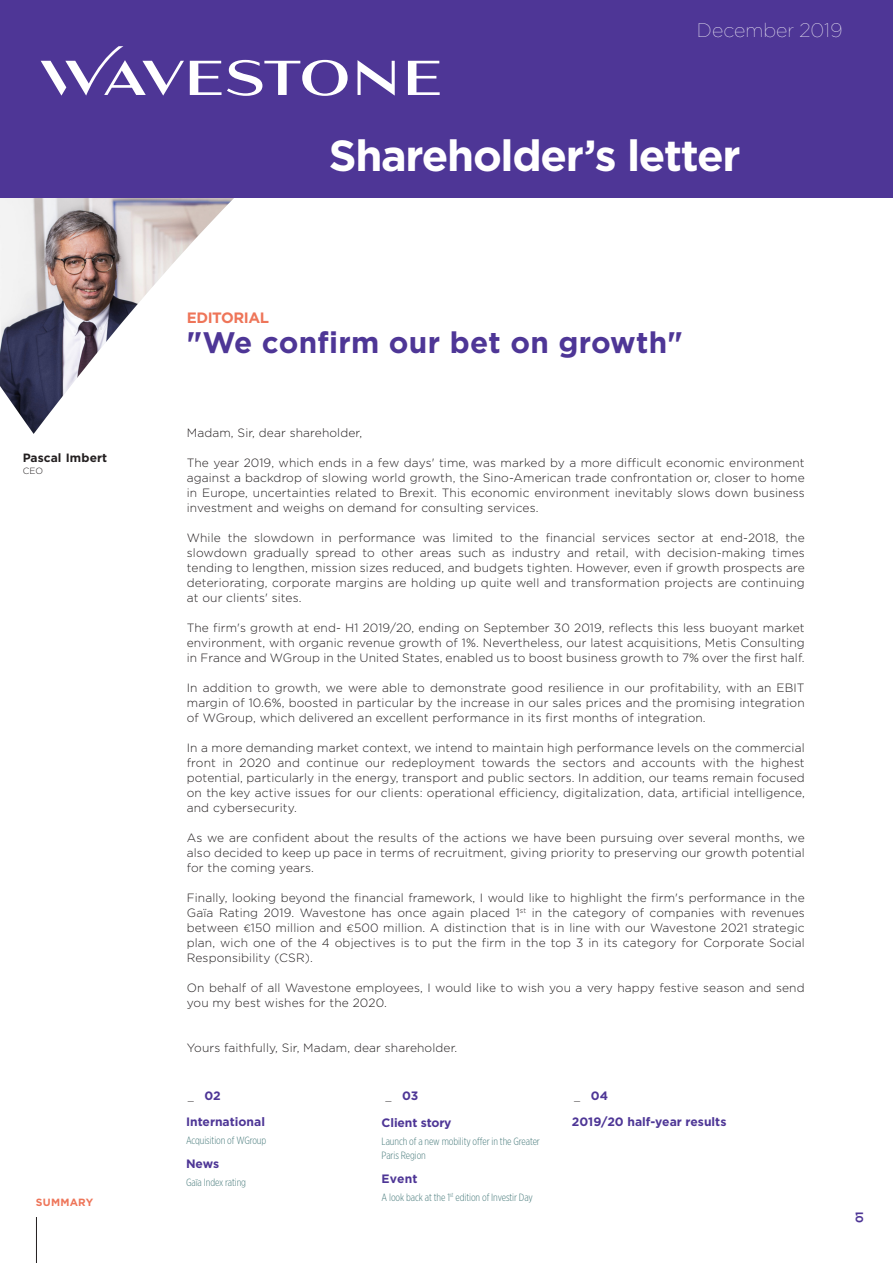
<style>
.page{position:relative;width:893px;height:1263px;background:#fff}
.page>*{position:absolute;margin:0;border:0;box-sizing:border-box;transform-origin:0 0}
.t1{font:700 43.5px "Gotham";letter-spacing:-.03em;color:#fff}
.t2{font:700 29.7px "Gotham";letter-spacing:.01em;color:#4e3696}
.t3{font:100 19.5px "Gothamthin";color:#fff}
.t4{font:700 15px "Gotham";letter-spacing:-.03em;color:#ee7559}
.t5{font:700 12.15px "Gotham";color:#4e3696}
.t6{font:300 12px/15px "Gothamlight";letter-spacing:.01em;color:#231f20;text-align:justify}
.t7{font:700 12px "Gotham";letter-spacing:.005em;color:#231f20}
.t8{font:300 10.5px/13.5px "Gotham X Narrow";letter-spacing:-.01em;color:#497b7c}
.t9{font:700 10.5px "Gotham";letter-spacing:.02em;color:#ee7559}
.t10{font:700 10.5px "Gotham";color:#4e3696}
.t11{font:300 9px "Gothamlight";color:#231f20}
.s1{font-size:10.5px}
.s2{font-family:"Gothamlight";font-weight:300;font-size:10.2px;color:#231f20}
</style>
<div class="page">
<img style="left:0;top:198px;width:234px;height:236px">
<div style="left:0;top:0;width:893px;height:198px;background:#4e3696"></div>
<svg style="left:408px;top:61px;width:32px;height:34px"></svg>
<svg style="left:358px;top:60px;width:37px;height:36px"></svg>
<svg style="left:41px;top:46px;width:143px;height:50px"></svg>
<svg style="left:190px;top:60px;width:158px;height:36px"></svg>
<hr style="left:36px;top:1217px;width:1px;height:46px;background:#231f20">
<p class="t7" style="left:23px;top:451px;width:86px">Pascal Imbert</p>
<p class="t11" style="left:23px;top:466px;width:22px">CEO</p>
<p class="t9" style="left:36px;top:1196px;width:59px">SUMMARY</p>
<h3 class="t3" style="left:697px;top:20px;width:147px">December 2019</h3>
<h1 class="t1" style="left:329px;top:131px;width:413px">Shareholder’s letter</h1>
<p class="t4" style="left:187px;top:309px;width:84px">EDITORIAL</p>
<h2 class="t2" style="left:187px;top:325px;width:498px">"We confirm our bet on growth"</h2>
<p class="t6" style="left:187px;top:425px;width:177px">Madam, Sir, dear shareholder,</p>
<p class="t6" style="left:187px;top:455px;width:619px">The year 2019, which ends in a few days' time, was marked by a more difficult economic environment against a backdrop of slowing world growth, the Sino-American trade confrontation or, closer to home in Europe, uncertainties related to Brexit. This economic environment inevitably slows down business investment and weighs on demand for consulting services.</p>
<p class="t6" style="left:187px;top:530px;width:619px">While the slowdown in performance was limited to the financial services sector at end-2018, the slowdown gradually spread to other areas such as industry and retail, with decision-making times tending to lengthen, mission sizes reduced, and budgets tighten. However, even if growth prospects are deteriorating, corporate margins are holding up quite well and transformation projects are continuing at our clients' sites.</p>
<p class="t6" style="left:187px;top:620px;width:619px">The firm's growth at end- H1 2019/20, ending on September 30 2019, reflects this less buoyant market environment, with organic revenue growth of 1%. Nevertheless, our latest acquisitions, Metis Consulting in France and WGroup in the United States, enabled us to boost business growth to 7% over the first half.</p>
<p class="t6" style="left:187px;top:680px;width:619px">In addition to growth, we were able to demonstrate good resilience in our profitability, with an EBIT margin of 10.6%, boosted in particular by the increase in our sales prices and the promising integration of WGroup, which delivered an excellent performance in its first months of integration.</p>
<p class="t6" style="left:187px;top:740px;width:619px">In a more demanding market context, we intend to maintain high performance levels on the commercial front in 2020 and continue our redeployment towards the sectors and accounts with the highest potential, particularly in the energy, transport and public sectors. In addition, our teams remain focused on the key active issues for our clients: operational efficiency, digitalization, data, artificial intelligence, and cybersecurity.</p>
<p class="t6" style="left:187px;top:830px;width:619px">As we are confident about the results of the actions we have been pursuing over several months, we also decided to keep up pace in terms of recruitment, giving priority to preserving our growth potential for the coming years.</p>
<p class="t6" style="left:187px;top:890px;width:619px">Finally, looking beyond the financial framework, I would like to highlight the firm's performance in the Gaïa Rating 2019. Wavestone has once again placed 1<sup>st</sup> in the category of companies with revenues between <span class="s1">¤</span>150 million and <span class="s1">¤</span>500 million. A distinction that is in line with our Wavestone 2021 strategic plan, wich one of the 4 objectives is to put the firm in the top 3 in its category for Corporate Social Responsibility (CSR).</p>
<p class="t6" style="left:187px;top:980px;width:619px">On behalf of all Wavestone employees, I would like to wish you a very happy festive season and send you my best wishes for the 2020.</p>
<p class="t6" style="left:187px;top:1040px;width:272px">Yours faithfully, Sir, Madam, dear shareholder.</p>
<p class="t5" style="left:188px;top:1089px;width:34px"><span class="s2">_</span> 02</p>
<p class="t5" style="left:386px;top:1089px;width:34px"><span class="s2">_</span> 03</p>
<p class="t5" style="left:574px;top:1089px;width:35px"><span class="s2">_</span> 04</p>
<p class="t5" style="left:186px;top:1115px;width:80px">International</p>
<p class="t8" style="left:186px;top:1134px;width:82px">Acquisition of WGroup</p>
<p class="t5" style="left:186px;top:1157px;width:35px">News</p>
<p class="t8" style="left:186px;top:1176px;width:61px">Gaïa Index rating</p>
<p class="t5" style="left:572px;top:1115px;width:156px">2019/20 half-year results</p>
<p class="t5" style="left:382px;top:1116px;width:71px">Client story</p>
<p class="t8" style="left:382px;top:1134px;width:160px">Launch of a new mobility offer in the Greater<br>Paris Region</p>
<p class="t5" style="left:382px;top:1171px;width:37px">Event</p>
<p class="t8" style="left:382px;top:1190px;width:153px">A look back at the 1<sup>st</sup> edition of Investir Day</p>
<p class="t10" style="left:853px;top:1223px;width:14px;rotate:-90deg">01</p>
</div>
